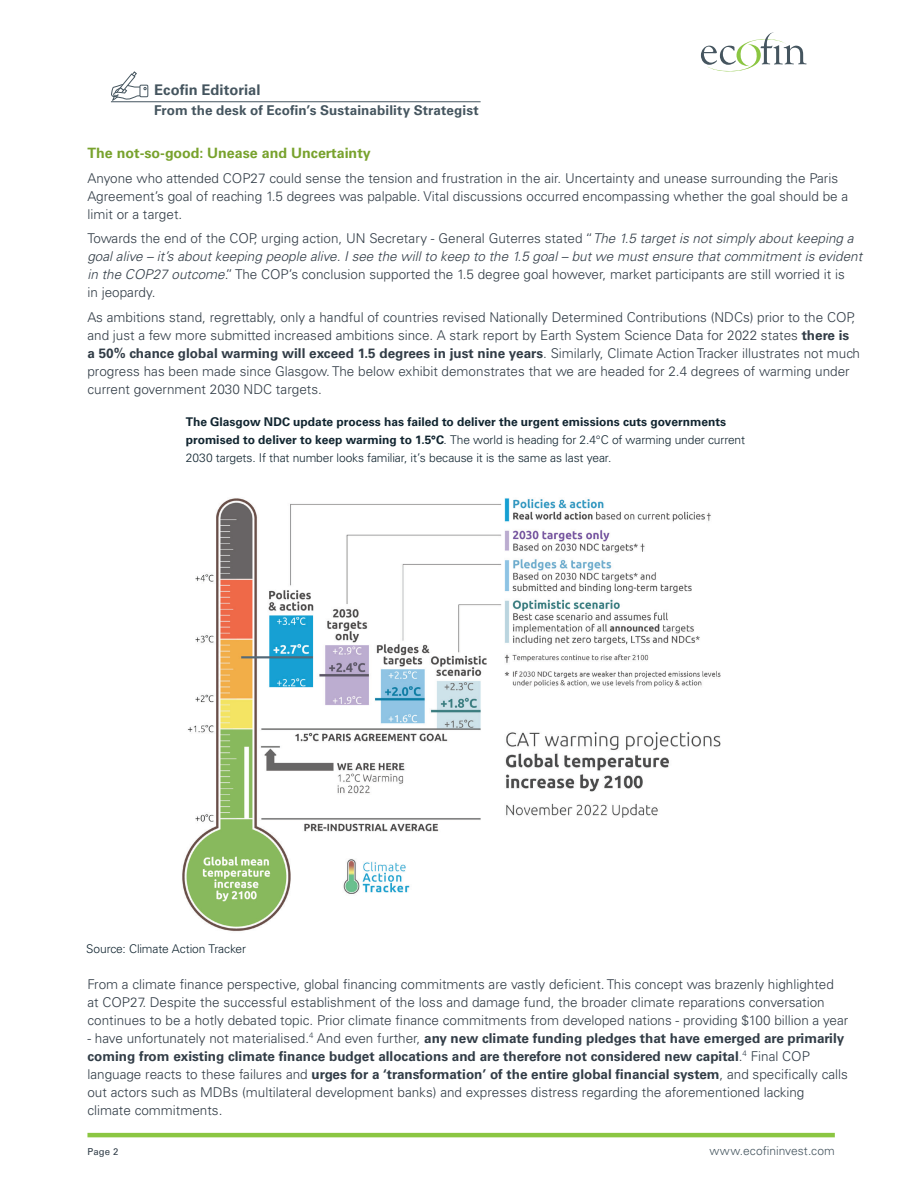
<style>
.page{position:relative;width:918px;height:1188px;background:#fff}
.page>*{position:absolute;margin:0;border:0;box-sizing:border-box;transform-origin:0 0}
.t1{font:700 14.7px "Univers LT Std";color:#45555f}
.t2{font:700 14.25px "Univers LT Std";color:#78a22d}
.t3{font:300 13.5px/18px "Univers LT Std";color:#323d47}
.t4{font:700 13.5px "Univers LT Std";letter-spacing:.01em;color:#45555f}
.t5{font:300 12px/18px "Univers LT Std";letter-spacing:-.01em;color:#112530}
.t6{font:300 12px "Univers LT Std";letter-spacing:.005em;color:#45555f}
.t7{font:9.6px "Univers LT Std";color:#303d48}
.s1{font-style:italic}
.s2{font-weight:700}
</style>
<div class="page">
<hr style="left:87px;top:1133px;width:748px;height:4px;background:#8bc642">
<svg style="left:701px;top:32px;width:106px;height:40px"></svg>
<hr style="left:111px;top:101px;width:370px;height:1px;background:#45555f">
<svg style="left:140px;top:85px;width:8px;height:12px"></svg>
<svg style="left:111px;top:71px;width:36px;height:31px"></svg>
<img style="left:182px;top:498px;width:539px;height:434px">
<p class="t1" style="left:154px;top:81px;width:108px">Ecofin Editorial</p>
<p class="t4" style="left:154px;top:103px;width:326px">From the desk of Ecofin’s Sustainability Strategist</p>
<p class="t2" style="left:87px;top:144px;width:285px">The not-so-good: Unease and Uncertainty</p>
<p class="t3" style="left:87px;top:169px;width:762px">Anyone who attended COP27 could sense the tension and frustration in the air. Uncertainty and unease surrounding the Paris<br>Agreement’s goal of reaching 1.5 degrees was palpable. Vital discussions occurred encompassing whether the goal should be a limit or a target.</p>
<p class="t3" style="left:87px;top:230px;width:776px">Towards the end of the COP, urging action, UN Secretary - General Guterres stated “<span class="s1">The 1.5 target is not simply about keeping a goal alive – it’s about keeping people alive. I see the will to keep to the 1.5 goal – but we must ensure that commitment is evident in the COP27 outcome</span>.” The COP’s conclusion supported the 1.5 degree goal however, market participants are still worried it is<br>in jeopardy.</p>
<p class="t3" style="left:87px;top:308px;width:774px">As ambitions stand, regrettably, only a handful of countries revised Nationally Determined Contributions (NDCs) prior to the COP, and just a few more submitted increased ambitions since. A stark report by Earth System Science Data for 2022 states <span class="s2">there is a 50% chance global warming will exceed 1.5 degrees in just nine years</span>. Similarly, Climate Action Tracker illustrates not much progress has been made since Glasgow. The below exhibit demonstrates that we are headed for 2.4 degrees of warming under current government 2030 NDC targets.</p>
<p class="t5" style="left:186px;top:413px;width:561px"><span class="s2">The Glasgow NDC update process has failed to deliver the urgent emissions cuts governments promised to deliver to keep warming to 1.5°C</span>. The world is heading for 2.4°C of warming under current<br>2030 targets. If that number looks familiar, it’s because it is the same as last year.</p>
<p class="t5" style="left:86px;top:940px;width:161px">Source: Climate Action Tracker</p>
<p class="t3" style="left:87px;top:975px;width:762px">From a climate finance perspective, global financing commitments are vastly deficient. This concept was brazenly highlighted at COP27. Despite the successful establishment of the loss and damage fund, the broader climate reparations conversation continues to be a hotly debated topic. Prior climate finance commitments from developed nations - providing $100 billion a year</p>
<p class="t3" style="left:87px;top:1029px;width:762px">- have unfortunately not materialised.<sup>4</sup> And even further, <span class="s2">any new climate funding pledges that have emerged are primarily coming from existing climate finance budget allocations and are therefore not considered new capital</span>.<sup>4</sup> Final COP language reacts to these failures and <span class="s2">urges for a ‘transformation’ of the entire global financial system</span>, and specifically calls out actors such as MDBs (multilateral development banks) and expresses distress regarding the aforementioned lacking climate commitments.</p>
<p class="t7" style="left:87px;top:1146px;width:32px">Page 2</p>
<p class="t6" style="left:709px;top:1144px;width:127px">www.ecofininvest.com</p>
</div>
